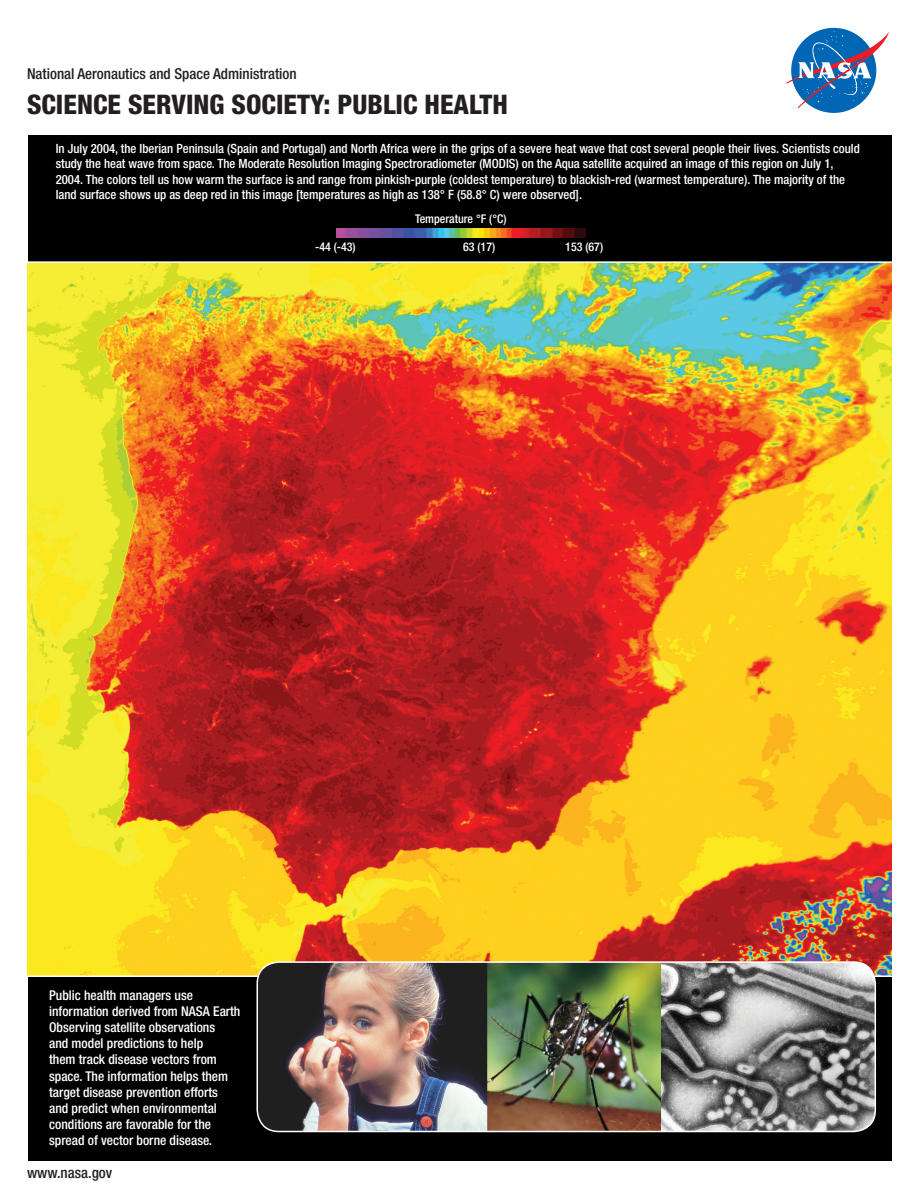
<style>
.page{position:relative;width:918px;height:1188px;background:#fff}
.page>*{position:absolute;margin:0;border:0;box-sizing:border-box;transform-origin:0 0}
.t1{font:800 condensed 27px "Helvetica Neue LT Std";color:#231f20}
.t2{font:500 condensed 15px "Helvetica Neue LT Std";color:#231f20}
.t3{font:500 condensed 13.5px/16.2px "Helvetica Neue LT Std";color:#fff}
.t4{font:500 condensed 12.75px/15.3px "Helvetica Neue LT Std";color:#fff}
.t5{font:500 condensed 12px "Helvetica Neue LT Std";color:#fff}
</style>
<div class="page">
<div style="left:791px;top:28px;width:85px;height:85px;background:#0166b3;border-radius:50%"></div>
<svg style="left:786px;top:31px;width:103px;height:78px"></svg>
<div style="left:28px;top:135px;width:864px;height:1026px;background:#000"></div>
<img style="left:28px;top:263px;width:864px;height:712px">
<hr style="left:25px;top:975px;width:873px;height:2px;background:#fff">
<hr style="left:2px;top:261px;width:893px;height:2px;background:#fff">
<img style="left:257px;top:962px;width:618px;height:170px;border-radius:22px">
<div style="left:256px;top:961px;width:620px;height:171px;border:2px solid #fff;border-radius:22px"></div>
<img style="left:336px;top:229px;width:249px;height:9px">
<p class="t2" style="left:27px;top:65px;width:271px">National Aeronautics and Space Administration</p>
<p class="t1" style="left:27px;top:88px;width:483px">SCIENCE SERVING SOCIETY: PUBLIC HEALTH</p>
<p class="t4" style="left:56px;top:141px;width:806px">In July 2004, the Iberian Peninsula (Spain and Portugal) and North Africa were in the grips of a severe heat wave that cost several people their lives. Scientists could study the heat wave from space. The Moderate Resolution Imaging Spectroradiometer (MODIS) on the Aqua satellite acquired an image of this region on July 1, 2004. The colors tell us how warm the surface is and range from pinkish-purple (coldest temperature) to blackish-red (warmest temperature). The majority of the land surface shows up as deep red in this image [temperatures as high as 138° F (58.8° C) were observed].</p>
<p class="t5" style="left:415px;top:211px;width:93px">Temperature °F (°C)</p>
<p class="t5" style="left:315px;top:239px;width:42px">-44 (-43)</p>
<p class="t5" style="left:463px;top:239px;width:34px">63 (17)</p>
<p class="t5" style="left:565px;top:239px;width:39px">153 (67)</p>
<p class="t3" style="left:49px;top:987px;width:193px">Public health managers use information derived from NASA Earth<br>Observing satellite observations<br>and model predictions to help<br>them track disease vectors from space. The information helps them target disease prevention efforts and predict when environmental conditions are favorable for the spread of vector borne disease.</p>
<p class="t2" style="left:27px;top:1164px;width:87px">www.nasa.gov</p>
</div>
